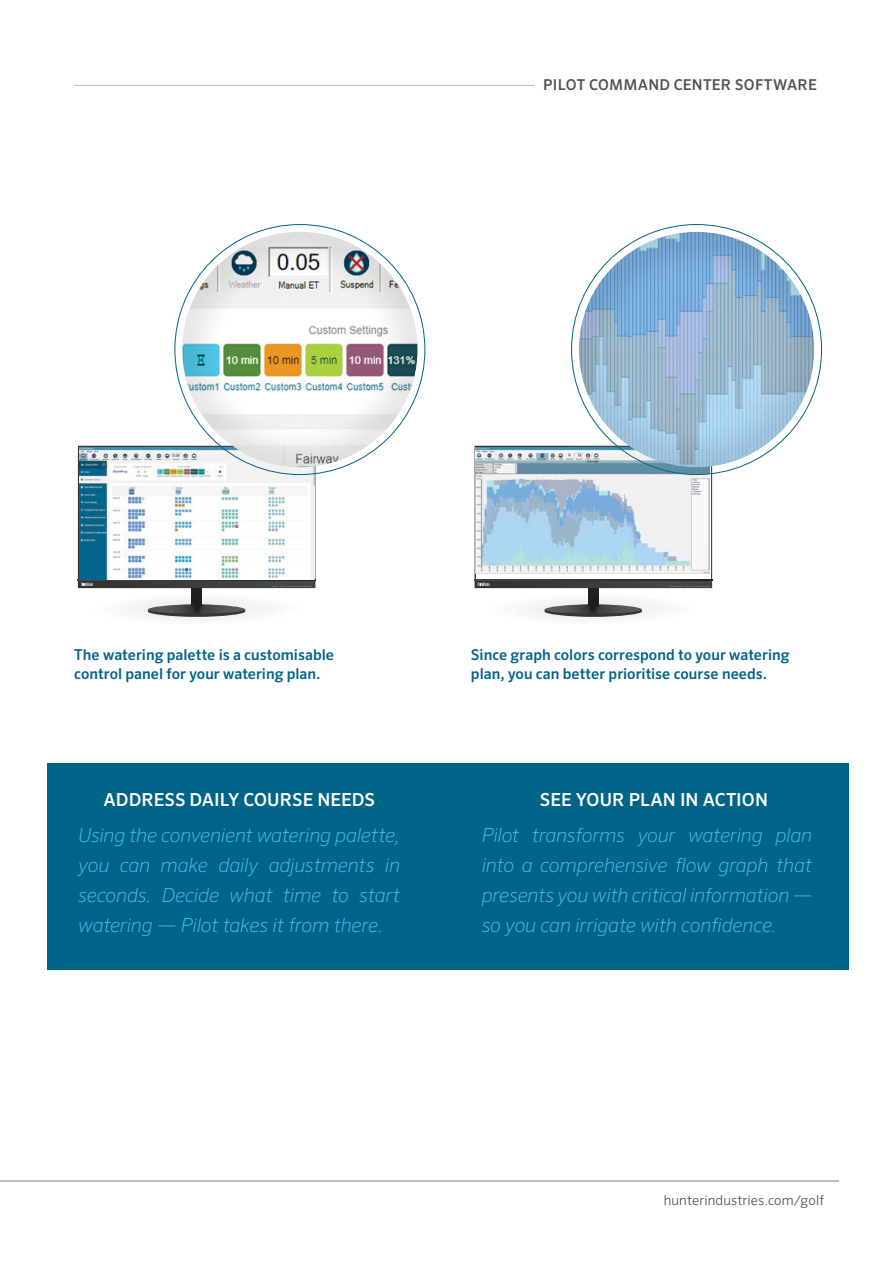
<style>
.page{position:relative;width:893px;height:1263px;background:#fff}
.page>*{position:absolute;margin:0;border:0;box-sizing:border-box;transform-origin:0 0}
.t1{font:italic 200 19.5px/30px "Sero Pro";letter-spacing:-.015em;color:#4cc0ef;text-align:justify}
.t2{font:500 18px "Sero Pro";color:#fff}
.t3{font:500 15px/19.5px "Sero Pro";letter-spacing:.005em;color:#006488}
.t4{font:500 15px "Sero Pro";letter-spacing:.015em;color:#515254}
.t5{font:300 13.5px "Sero Pro";letter-spacing:.005em;color:#515254}
</style>
<div class="page">
<div style="left:48px;top:763px;width:801px;height:206px;background:#006488"></div>
<svg style="left:78px;top:446px;width:239px;height:173px"></svg>
<img style="left:79px;top:447px;width:235px;height:132px">
<svg style="left:475px;top:446px;width:238px;height:173px"></svg>
<img style="left:476px;top:447px;width:234px;height:127px">
<div style="left:179px;top:230px;width:240px;height:238px;background:#231f20;opacity:.11"></div>
<div style="left:576px;top:230px;width:240px;height:238px;background:#231f20;opacity:.11"></div>
<hr style="left:0;top:1180px;width:839px;height:2px;background:#bdbab8">
<hr style="left:74px;top:85px;width:461px;height:1px;background:#bdbab8">
<p class="t4" style="left:543px;top:75px;width:275px">PILOT COMMAND CENTER SOFTWARE</p>
<p class="t3" style="left:74px;top:644px;width:261px">The watering palette is a customisable control panel for your watering plan.</p>
<p class="t3" style="left:471px;top:644px;width:320px">Since graph colors correspond to your watering plan, you can better prioritise course needs.</p>
<p class="t2" style="left:103px;top:788px;width:273px">ADDRESS DAILY COURSE NEEDS</p>
<p class="t2" style="left:540px;top:788px;width:230px">SEE YOUR PLAN IN ACTION</p>
<p class="t1" style="left:78px;top:820px;width:323px">Using the convenient watering palette, you can make daily adjustments in seconds. Decide what time to start watering — Pilot takes it from there.</p>
<p class="t1" style="left:482px;top:820px;width:332px">Pilot transforms your watering plan into a comprehensive flow graph that presents you with critical information — so you can irrigate with confidence.</p>
<p class="t5" style="left:664px;top:1192px;width:162px">hunterindustries.com/golf</p>
</div>
